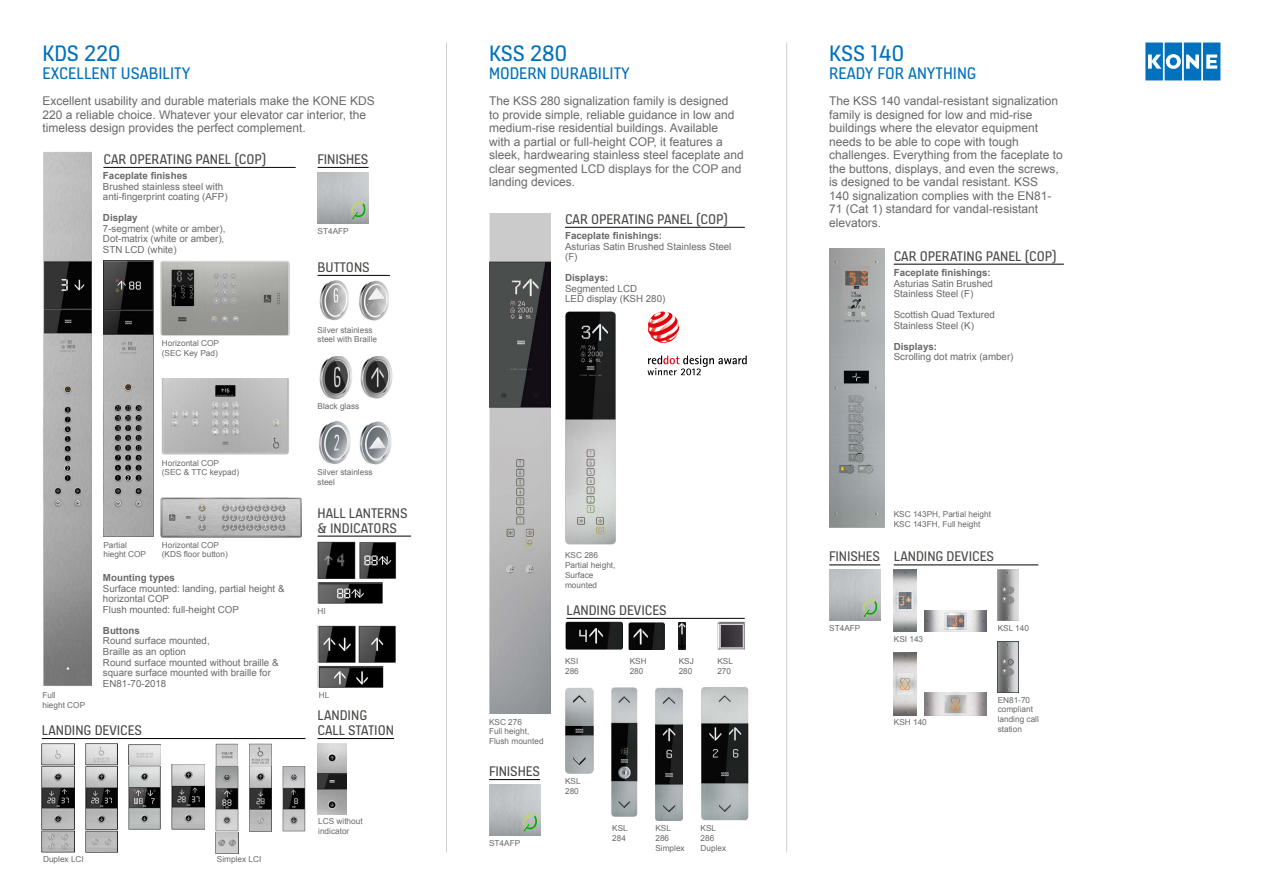
<style>
.page{position:relative;width:1263px;height:893px;background:#fff}
.page>*{position:absolute;margin:0;border:0;box-sizing:border-box;transform-origin:0 0}
.t1{font:24px "KONE Information v 13";color:#0071bd}
.t2{font:18px "KONE Information v 13";color:#0071bd}
.t3{font:15px/15px "KONE Information v 13";color:#494948}
.t4{font:12px/13.5px "Arial";color:#6a6969}
.t5{font:9.75px/10.5px "Arial";color:#6a6969}
.t6{font:700 9.75px "Arial";color:#6a6969}
.t7{font:8.25px/9.8px "Arial";color:#6a6969}
</style>
<div class="page">
<hr style="left:894px;top:264px;width:170px;height:1px;background:#000">
<img style="left:829px;top:248px;width:56px;height:279px">
<hr style="left:894px;top:565px;width:144px;height:1px;background:#000">
<img style="left:998px;top:570px;width:20px;height:51px">
<img style="left:998px;top:642px;width:20px;height:50px">
<img style="left:925px;top:611px;width:61px;height:21px">
<img style="left:924px;top:693px;width:62px;height:22px">
<img style="left:894px;top:653px;width:22px;height:62px">
<img style="left:894px;top:570px;width:22px;height:62px">
<hr style="left:446px;top:43px;width:1px;height:809px;background:#cfd0d0">
<hr style="left:786px;top:43px;width:1px;height:809px;background:#cfd0d0">
<hr style="left:42px;top:738px;width:263px;height:1px;background:#000">
<img style="left:171px;top:764px;width:34px;height:65px">
<img style="left:42px;top:744px;width:32px;height:108px">
<img style="left:85px;top:744px;width:33px;height:108px">
<img style="left:283px;top:766px;width:22px;height:65px">
<img style="left:249px;top:744px;width:23px;height:87px">
<img style="left:216px;top:744px;width:22px;height:110px">
<img style="left:129px;top:744px;width:32px;height:85px">
<hr style="left:103px;top:167px;width:193px;height:1px;background:#000">
<img style="left:43px;top:152px;width:49px;height:534px">
<img style="left:103px;top:260px;width:51px;height:277px">
<hr style="left:318px;top:536px;width:93px;height:1px;background:#000">
<img style="left:359px;top:542px;width:38px;height:36px">
<img style="left:318px;top:582px;width:64px;height:21px">
<img style="left:318px;top:541px;width:38px;height:37px">
<img style="left:318px;top:625px;width:77px;height:38px">
<img style="left:318px;top:665px;width:65px;height:23px">
<hr style="left:318px;top:738px;width:76px;height:1px;background:#000">
<img style="left:318px;top:743px;width:29px;height:72px">
<img style="left:161px;top:498px;width:141px;height:39px">
<img style="left:161px;top:260px;width:128px;height:76px">
<img style="left:161px;top:378px;width:128px;height:76px">
<hr style="left:318px;top:275px;width:72px;height:1px;background:#000">
<img style="left:319px;top:280px;width:30px;height:40px">
<img style="left:359px;top:280px;width:30px;height:41px">
<img style="left:360px;top:356px;width:33px;height:43px">
<img style="left:319px;top:356px;width:33px;height:44px">
<img style="left:319px;top:421px;width:32px;height:43px">
<img style="left:359px;top:421px;width:33px;height:44px">
<hr style="left:318px;top:167px;width:51px;height:1px;background:#000">
<svg style="left:351px;top:200px;width:15px;height:19px"></svg>
<hr style="left:489px;top:779px;width:51px;height:1px;background:#000">
<svg style="left:522px;top:813px;width:15px;height:19px"></svg>
<hr style="left:829px;top:565px;width:51px;height:1px;background:#000">
<svg style="left:863px;top:598px;width:14px;height:19px"></svg>
<svg style="left:648px;top:356px;width:99px;height:19px"></svg>
<svg style="left:648px;top:312px;width:31px;height:31px"></svg>
<img style="left:565px;top:312px;width:50px;height:233px">
<img style="left:489px;top:213px;width:62px;height:501px">
<img style="left:629px;top:623px;width:35px;height:27px">
<img style="left:565px;top:622px;width:58px;height:28px">
<img style="left:679px;top:623px;width:6px;height:26px">
<img style="left:718px;top:622px;width:27px;height:27px">
<img style="left:655px;top:687px;width:27px;height:134px">
<img style="left:701px;top:687px;width:47px;height:133px">
<img style="left:611px;top:687px;width:27px;height:130px">
<img style="left:566px;top:687px;width:28px;height:87px">
<hr style="left:566px;top:618px;width:179px;height:1px;background:#000">
<hr style="left:565px;top:227px;width:180px;height:1px;background:#000">
<svg style="left:1145px;top:43px;width:75px;height:37px"></svg>
<h1 class="t1" style="left:43px;top:37px;width:80px">KDS 220</h1>
<h2 class="t2" style="left:43px;top:61px;width:149px">EXCELLENT USABILITY</h2>
<p class="t4" style="left:43px;top:94px;width:334px">Excellent usability and durable materials make the KONE KDS<br>220 a reliable choice. Whatever your elevator car interior, the timeless design provides the perfect complement.</p>
<p class="t3" style="left:103px;top:151px;width:164px">CAR OPERATING PANEL (COP)</p>
<p class="t6" style="left:103px;top:170px;width:86px">Faceplate finishes</p>
<p class="t5" style="left:103px;top:181px;width:126px">Brushed stainless steel with anti-fingerprint coating (AFP)</p>
<p class="t6" style="left:103px;top:212px;width:36px">Display</p>
<p class="t5" style="left:103px;top:223px;width:124px;text-align:justify">7-segment (white or amber), Dot-matrix (white or amber), STN LCD (white)</p>
<p class="t7" style="left:162px;top:338px;width:59px">Horizontal COP (SEC Key Pad)</p>
<p class="t7" style="left:162px;top:458px;width:79px">Horizontal COP (SEC &amp; TTC keypad)</p>
<p class="t7" style="left:103px;top:540px;width:44px">Partial hieght COP</p>
<p class="t7" style="left:162px;top:540px;width:68px">Horizontal COP (KDS floor button)</p>
<p class="t7" style="left:43px;top:691px;width:44px">Full<br>hieght COP</p>
<p class="t6" style="left:103px;top:572px;width:74px">Mounting types</p>
<p class="t5" style="left:103px;top:583px;width:183px">Surface mounted: landing, partial height &amp; horizontal COP<br>Flush mounted: full-height COP</p>
<p class="t6" style="left:103px;top:624px;width:38px">Buttons</p>
<p class="t5" style="left:103px;top:636px;width:177px">Round surface mounted,<br>Braille as an option<br>Round surface mounted without braille &amp; square surface mounted with braille for<br>EN81-70-2018</p>
<p class="t3" style="left:42px;top:722px;width:102px">LANDING DEVICES</p>
<p class="t7" style="left:43px;top:854px;width:42px">Duplex LCI</p>
<p class="t7" style="left:217px;top:854px;width:46px">Simplex LCI</p>
<p class="t3" style="left:318px;top:151px;width:52px">FINISHES</p>
<p class="t7" style="left:318px;top:226px;width:33px">ST4AFP</p>
<p class="t3" style="left:318px;top:259px;width:54px">BUTTONS</p>
<p class="t7" style="left:318px;top:325px;width:61px">Silver stainless steel with Braille</p>
<p class="t7" style="left:318px;top:401px;width:43px">Black glass</p>
<p class="t7" style="left:318px;top:467px;width:57px">Silver stainless steel</p>
<p class="t3" style="left:318px;top:504px;width:92px">HALL LANTERNS &amp; INDICATORS</p>
<p class="t7" style="left:318px;top:606px;width:10px">HI</p>
<p class="t7" style="left:319px;top:691px;width:12px">HL</p>
<p class="t3" style="left:318px;top:707px;width:78px">LANDING<br>CALL STATION</p>
<p class="t7" style="left:318px;top:817px;width:46px">LCS without indicator</p>
<h1 class="t1" style="left:489px;top:37px;width:80px">KSS 280</h1>
<h2 class="t2" style="left:489px;top:61px;width:142px">MODERN DURABILITY</h2>
<p class="t4" style="left:489px;top:94px;width:256px">The KSS 280 signalization family is designed<br>to provide simple, reliable guidance in low and medium-rise residential buildings. Available<br>with a partial or full-height COP, it features a sleek, hardwearing stainless steel faceplate and clear segmented LCD displays for the COP and landing devices.</p>
<p class="t3" style="left:565px;top:211px;width:164px">CAR OPERATING PANEL (COP)</p>
<p class="t6" style="left:565px;top:229px;width:98px">Faceplate finishings:</p>
<p class="t5" style="left:565px;top:241px;width:168px">Asturias Satin Brushed Stainless Steel (F)</p>
<p class="t6" style="left:565px;top:271px;width:45px">Displays:</p>
<p class="t5" style="left:565px;top:283px;width:102px">Segmented LCD<br>LED display (KSH 280)</p>
<p class="t7" style="left:565px;top:551px;width:52px">KSC 286<br>Partial height,<br>Surface mounted</p>
<p class="t7" style="left:489px;top:717px;width:56px">KSC 276<br>Full height,<br>Flush mounted</p>
<p class="t3" style="left:489px;top:763px;width:52px">FINISHES</p>
<p class="t7" style="left:489px;top:838px;width:33px">ST4AFP</p>
<p class="t3" style="left:566px;top:602px;width:102px">LANDING DEVICES</p>
<p class="t7" style="left:565px;top:656px;width:15px">KSI<br>286</p>
<p class="t7" style="left:679px;top:656px;width:17px">KSJ<br>280</p>
<p class="t7" style="left:630px;top:656px;width:18px">KSH<br>280</p>
<p class="t7" style="left:717px;top:656px;width:17px">KSL<br>270</p>
<p class="t7" style="left:565px;top:777px;width:17px">KSL<br>280</p>
<p class="t7" style="left:612px;top:823px;width:17px">KSL<br>284</p>
<p class="t7" style="left:655px;top:823px;width:31px">KSL<br>286<br>Simplex</p>
<p class="t7" style="left:701px;top:823px;width:27px">KSL<br>286<br>Duplex</p>
<h1 class="t1" style="left:829px;top:37px;width:77px">KSS 140</h1>
<h2 class="t2" style="left:829px;top:61px;width:149px">READY FOR ANYTHING</h2>
<p class="t4" style="left:829px;top:94px;width:235px">The KSS 140 vandal-resistant signalization family is designed for low and mid-rise buildings where the elevator equipment needs to be able to cope with tough challenges. Everything from the faceplate to the buttons, displays, and even the screws, is designed to be vandal resistant. KSS<br>140 signalization complies with the EN81- 71 (Cat 1) standard for vandal-resistant elevators.</p>
<p class="t3" style="left:894px;top:248px;width:164px">CAR OPERATING PANEL (COP)</p>
<p class="t6" style="left:894px;top:266px;width:98px">Faceplate finishings:</p>
<p class="t5" style="left:894px;top:278px;width:101px">Asturias Satin Brushed<br>Stainless Steel (F)</p>
<p class="t5" style="left:894px;top:310px;width:103px">Scottish Quad Textured<br>Stainless Steel (K)</p>
<p class="t6" style="left:894px;top:340px;width:45px">Displays:</p>
<p class="t5" style="left:894px;top:352px;width:121px">Scrolling dot matrix (amber)</p>
<p class="t3" style="left:829px;top:548px;width:52px">FINISHES</p>
<p class="t7" style="left:894px;top:510px;width:99px">KSC 143PH, Partial height<br>KSC 143FH, Full height</p>
<p class="t3" style="left:894px;top:548px;width:102px">LANDING DEVICES</p>
<p class="t7" style="left:829px;top:623px;width:33px">ST4AFP</p>
<p class="t7" style="left:894px;top:635px;width:31px">KSI 143</p>
<p class="t7" style="left:894px;top:718px;width:35px">KSH 140</p>
<p class="t7" style="left:998px;top:623px;width:33px">KSL 140</p>
<p class="t7" style="left:998px;top:695px;width:43px">EN81-70 compliant landing call station</p>
</div>
